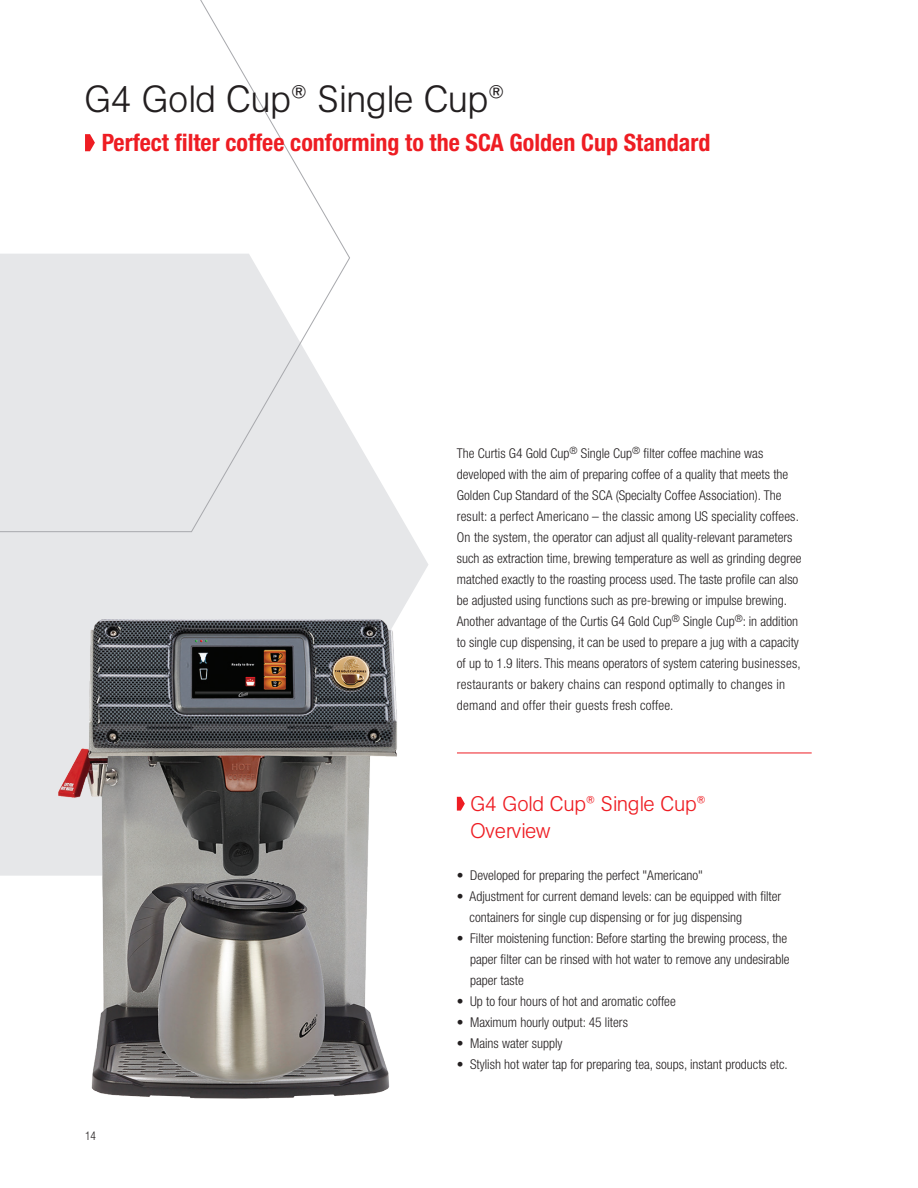
<style>
.page{position:relative;width:918px;height:1188px;background:#fff}
.page>*{position:absolute;margin:0;border:0;box-sizing:border-box;transform-origin:0 0}
.t1{font:300 37.5px "Agb CURTIS";color:#231f20}
.t2{font:700 condensed 24px "Helvetica Neue LT Std";color:#ee1d23}
.t3{font:300 21px/27px "Agb CURTIS";color:#ee1d23}
.t4{font:300 condensed 13.5px/21px "Helvetica Neue LT Std";color:#231f20}
.t5{font:300 condensed 12px "Helvetica Neue LT Std";color:#231f20;scale:.95 1}
</style>
<div class="page">
<svg style="left:0;top:429px;width:428px;height:447px;background:#e9eaec"></svg>
<svg style="left:0;top:0;width:350px;height:532px"></svg>
<img style="left:25px;top:581px;width:403px;height:518px">
<svg style="left:85px;top:134px;width:10px;height:17px"></svg>
<svg style="left:457px;top:797px;width:8px;height:14px"></svg>
<hr style="left:457px;top:753px;width:355px;height:1px;background:#ee1d23">
<h1 class="t1" style="left:85px;top:77px;width:421px">G4 Gold Cup® Single Cup®</h1>
<h2 class="t2" style="left:102px;top:128px;width:610px">Perfect filter coffee conforming to the SCA Golden Cup Standard</h2>
<p class="t4" style="left:457px;top:442px;width:346px">The Curtis G4 Gold Cup<sup>®</sup> Single Cup<sup>®</sup> filter coffee machine was developed with the aim of preparing coffee of a quality that meets the Golden Cup Standard of the SCA (Specialty Coffee Association). The result: a perfect Americano – the classic among US speciality coffees.<br>On the system, the operator can adjust all quality-relevant parameters such as extraction time, brewing temperature as well as grinding degree matched exactly to the roasting process used. The taste profile can also be adjusted using functions such as pre-brewing or impulse brewing.<br>Another advantage of the Curtis G4 Gold Cup<sup>®</sup> Single Cup<sup>®</sup>: in addition to single cup dispensing, it can be used to prepare a jug with a capacity of up to 1.9 liters. This means operators of system catering businesses, restaurants or bakery chains can respond optimally to changes in demand and offer their guests fresh coffee.</p>
<p class="t5" style="left:85px;top:1129px;width:13px">14</p>
<h3 class="t3" style="left:471px;top:790px;width:236px">G4 Gold Cup® Single Cup®<br>Overview</h3>
<p class="t4" style="left:457px;top:865px;width:248px">• Developed for preparing the perfect "Americano"</p>
<p class="t4" style="left:470px;top:886px;width:313px;text-indent:-13px">• Adjustment for current demand levels: can be equipped with filter containers for single cup dispensing or for jug dispensing</p>
<p class="t4" style="left:470px;top:928px;width:321px;text-indent:-13px">• Filter moistening function: Before starting the brewing process, the paper filter can be rinsed with hot water to remove any undesirable paper taste</p>
<p class="t4" style="left:457px;top:991px;width:220px">• Up to four hours of hot and aromatic coffee</p>
<p class="t4" style="left:457px;top:1012px;width:173px">• Maximum hourly output: 45 liters</p>
<p class="t4" style="left:457px;top:1033px;width:107px">• Mains water supply</p>
<p class="t4" style="left:457px;top:1054px;width:332px">• Stylish hot water tap for preparing tea, soups, instant products etc.</p>
</div>
